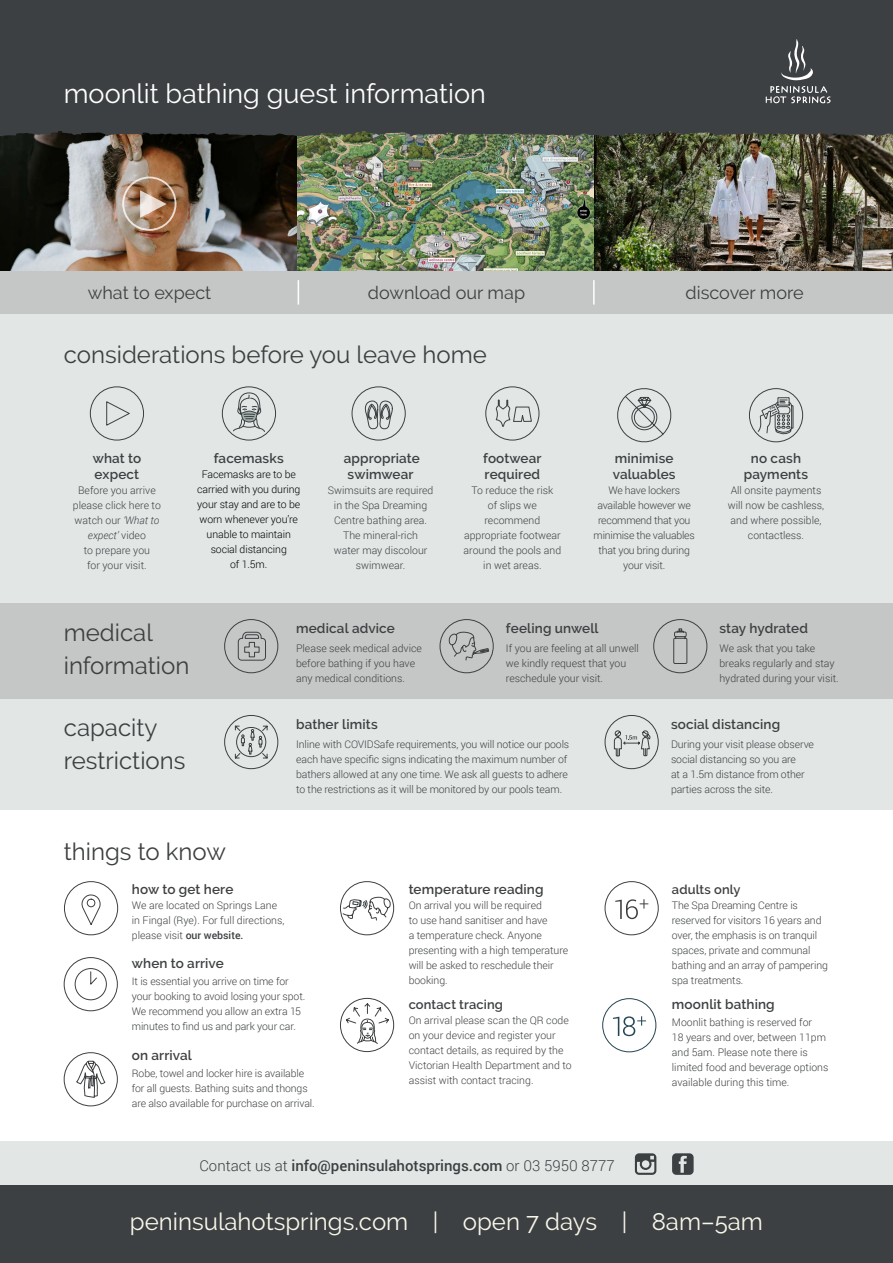
<style>
.page{position:relative;width:893px;height:1263px;background:#fff}
.page>*{position:absolute;margin:0;border:0;box-sizing:border-box;transform-origin:0 0}
.t1{font:27px "Raleway";color:#fff}
.t2{font:24px/33px "Raleway";color:#3d4042}
.t3{font:24px "Raleway";color:#f8f7ea}
.t4{font:18px "Raleway";color:#3d4042}
.t5{font:500 15px "Roboto";color:#3d4042}
.t6{font:600 13.5px/16.5px "Raleway";letter-spacing:.01em;color:#3d4042}
.t7{font:600 12.9px "Raleway";letter-spacing:.01em;color:#3d4042}
.t8{font:300 10.5px/15px "Roboto";letter-spacing:-.005em;color:#3d4042}
.t9{font:300 10.5px/15px "Roboto";letter-spacing:-.01em;color:#000;text-align:center}
.s1{font-style:italic}
.s2{font-weight:500}
.s3{font-weight:300}
</style>
<div class="page">
<div style="left:0;top:296px;width:893px;height:327px;background:#e2e7e6"></div>
<img style="left:0;top:136px;width:893px;height:135px">
<div style="left:0;top:0;width:893px;height:136px;background:#3d4042"></div>
<svg style="left:766px;top:86px;width:65px;height:17px"></svg>
<svg style="left:781px;top:39px;width:32px;height:41px"></svg>
<div style="left:0;top:271px;width:893px;height:43px;background:#c5c6c6"></div>
<svg style="left:298px;top:280px;width:1px;height:25px"></svg>
<hr style="left:593px;top:280px;width:2px;height:25px;background:#fff">
<div style="left:122px;top:177px;width:54px;height:54px;border:2px solid #fff;border-radius:50%"></div>
<svg style="left:140px;top:190px;width:27px;height:28px"></svg>
<div style="left:0;top:1141px;width:893px;height:56px;background:#e2e7e6"></div>
<div style="left:0;top:1186px;width:893px;height:77px;background:#3d4042"></div>
<svg style="left:672px;top:1153px;width:22px;height:22px"></svg>
<svg style="left:635px;top:1153px;width:21px;height:22px"></svg>
<svg style="left:749px;top:389px;width:54px;height:53px"></svg>
<div style="left:749px;top:388px;width:54px;height:54px;border:1px solid #3d4042;border-radius:50%"></div>
<div style="left:485px;top:386px;width:54px;height:54px;border:1px solid #3d4042;border-radius:50%"></div>
<svg style="left:495px;top:399px;width:37px;height:28px"></svg>
<div style="left:352px;top:386px;width:54px;height:54px;border:1px solid #3d4042;border-radius:50%"></div>
<svg style="left:365px;top:400px;width:28px;height:30px"></svg>
<svg style="left:617px;top:388px;width:55px;height:55px"></svg>
<div style="left:90px;top:386px;width:54px;height:54px;border:1px solid #3d4042;border-radius:50%"></div>
<svg style="left:106px;top:401px;width:24px;height:25px"></svg>
<div style="left:222px;top:386px;width:54px;height:54px;border:1px solid #3d4042;border-radius:50%"></div>
<svg style="left:232px;top:392px;width:33px;height:40px"></svg>
<div style="left:0;top:699px;width:893px;height:111px;background:#e2e7e6"></div>
<div style="left:605px;top:715px;width:54px;height:54px;border:1px solid #3d4042;border-radius:50%"></div>
<svg style="left:614px;top:730px;width:37px;height:27px"></svg>
<div style="left:224px;top:715px;width:54px;height:54px;border:1px solid #3d4042;border-radius:50%"></div>
<svg style="left:234px;top:725px;width:34px;height:34px"></svg>
<div style="left:0;top:603px;width:893px;height:96px;background:#c5c6c6"></div>
<div style="left:224px;top:619px;width:54px;height:54px;border:1px solid #3d4042;border-radius:50%"></div>
<svg style="left:238px;top:631px;width:28px;height:30px"></svg>
<div style="left:440px;top:619px;width:54px;height:54px;border:1px solid #3d4042;border-radius:50%"></div>
<svg style="left:449px;top:632px;width:40px;height:29px"></svg>
<div style="left:653px;top:619px;width:54px;height:54px;border:1px solid #3d4042;border-radius:50%"></div>
<svg style="left:673px;top:628px;width:15px;height:36px"></svg>
<div style="left:64px;top:1052px;width:54px;height:54px;border:1px solid #3d4042;border-radius:50%"></div>
<svg style="left:76px;top:1060px;width:29px;height:47px"></svg>
<div style="left:64px;top:957px;width:54px;height:54px;border:1px solid #3d4042;border-radius:50%"></div>
<svg style="left:74px;top:968px;width:33px;height:32px"></svg>
<div style="left:64px;top:881px;width:54px;height:54px;border:1px solid #3d4042;border-radius:50%"></div>
<svg style="left:81px;top:894px;width:20px;height:31px"></svg>
<div style="left:602px;top:998px;width:54px;height:54px;border:1px solid #254553;border-radius:50%"></div>
<svg style="left:613px;top:1016px;width:33px;height:20px"></svg>
<div style="left:605px;top:881px;width:54px;height:54px;border:1px solid #3d4042;border-radius:50%"></div>
<svg style="left:615px;top:899px;width:33px;height:20px"></svg>
<div style="left:340px;top:881px;width:54px;height:54px;border:1px solid #3d4042;border-radius:50%"></div>
<svg style="left:342px;top:897px;width:49px;height:24px"></svg>
<div style="left:340px;top:998px;width:54px;height:54px;border:1px solid #3d4042;border-radius:50%"></div>
<svg style="left:345px;top:1003px;width:44px;height:42px"></svg>
<svg style="left:757px;top:388px;width:37px;height:48px"></svg>
<h1 class="t1" style="left:64px;top:78px;width:424px">moonlit bathing guest information</h1>
<h3 class="t4" style="left:88px;top:283px;width:125px">what to expect</h3>
<h3 class="t4" style="left:368px;top:283px;width:159px">download our map</h3>
<h3 class="t4" style="left:686px;top:283px;width:120px">discover more</h3>
<h2 class="t2" style="left:64px;top:338px;width:425px">considerations before you leave home</h2>
<p class="t6" style="left:93px;top:450px;width:50px">what to expect</p>
<p class="t8" style="left:73px;top:483px;width:89px;text-align:center">Before you arrive please click here to watch our <span class="s1">‘What to expect’</span> video<br>to prepare you<br>for your visit.</p>
<p class="t6" style="left:214px;top:450px;width:71px">facemasks</p>
<p class="t9" style="left:197px;top:466px;width:105px">Facemasks are to be carried with you during your stay and are to be worn whenever you’re unable to maintain social distancing<br>of 1.5m.</p>
<p class="t6" style="left:344px;top:450px;width:78px">appropriate swimwear</p>
<p class="t8" style="left:328px;top:483px;width:107px;text-align:center">Swimsuits are required in the Spa Dreaming<br>Centre bathing area.<br>The mineral-rich<br>water may discolour swimwear.</p>
<h2 class="t2" style="left:64px;top:616px;width:127px">medical information</h2>
<p class="t6" style="left:296px;top:620px;width:100px">medical advice</p>
<p class="t8" style="left:296px;top:641px;width:127px">Please seek medical advice before bathing if you have any medical conditions.</p>
<p class="t6" style="left:483px;top:450px;width:60px">footwear required</p>
<p class="t8" style="left:464px;top:483px;width:99px;text-align:center">To reduce the risk<br>of slips we recommend appropriate footwear around the pools and in wet areas.</p>
<p class="t6" style="left:613px;top:450px;width:64px">minimise valuables</p>
<p class="t8" style="left:594px;top:483px;width:103px;text-align:center">We have lockers available however we recommend that you minimise the valuables that you bring during your visit.</p>
<p class="t6" style="left:506px;top:620px;width:94px">feeling unwell</p>
<p class="t8" style="left:506px;top:641px;width:134px">If you are feeling at all unwell we kindly request that you reschedule your visit.</p>
<p class="t6" style="left:744px;top:450px;width:66px;text-align:center">no cash payments</p>
<p class="t8" style="left:728px;top:483px;width:98px;text-align:center">All onsite payments will now be cashless, and where possible, contactless.</p>
<p class="t6" style="left:719px;top:620px;width:90px">stay hydrated</p>
<p class="t8" style="left:719px;top:641px;width:121px">We ask that you take breaks regularly and stay hydrated during your visit.</p>
<h2 class="t2" style="left:64px;top:711px;width:123px">capacity restrictions</h2>
<p class="t6" style="left:296px;top:716px;width:83px">bather limits</p>
<p class="t8" style="left:296px;top:737px;width:275px">Inline with COVIDSafe requirements, you will notice our pools each have specific signs indicating the maximum number of bathers allowed at any one time. We ask all guests to adhere to the restrictions as it will be monitored by our pools team.</p>
<h2 class="t2" style="left:64px;top:835px;width:164px">things to know</h2>
<p class="t6" style="left:132px;top:881px;width:103px">how to get here</p>
<p class="t8" style="left:132px;top:897px;width:154px">We are located on Springs Lane in Fingal (Rye). For full directions, please visit <span class="s2">our website.</span></p>
<p class="t6" style="left:132px;top:955px;width:94px">when to arrive</p>
<p class="t8" style="left:132px;top:974px;width:175px">It is essential you arrive on time for your booking to avoid losing your spot.<br>We recommend you allow an extra 15 minutes to find us and park your car.</p>
<p class="t6" style="left:132px;top:1046px;width:62px">on arrival</p>
<p class="t8" style="left:132px;top:1065px;width:184px">Robe, towel and locker hire is available for all guests. Bathing suits and thongs are also available for purchase on arrival.</p>
<p class="t6" style="left:409px;top:881px;width:136px">temperature reading</p>
<p class="t8" style="left:409px;top:897px;width:161px">On arrival you will be required<br>to use hand sanitiser and have<br>a temperature check. Anyone presenting with a high temperature will be asked to reschedule their booking.</p>
<p class="t7" style="left:409px;top:997px;width:96px">contact tracing</p>
<p class="t8" style="left:409px;top:1012px;width:165px">On arrival please scan the QR code on your device and register your contact details, as required by the Victorian Health Department and to assist with contact tracing.</p>
<p class="t6" style="left:671px;top:716px;width:111px">social distancing</p>
<p class="t8" style="left:671px;top:737px;width:145px">During your visit please observe social distancing so you are<br>at a 1.5m distance from other parties across the site.</p>
<p class="t7" style="left:672px;top:882px;width:70px">adults only</p>
<p class="t8" style="left:672px;top:897px;width:157px">The Spa Dreaming Centre is reserved for visitors 16 years and over, the emphasis is on tranquil spaces, private and communal bathing and an array of pampering spa treatments.</p>
<p class="t6" style="left:672px;top:996px;width:104px">moonlit bathing</p>
<p class="t8" style="left:672px;top:1014px;width:158px">Moonlit bathing is reserved for<br>18 years and over, between 11pm and 5am. Please note there is limited food and beverage options available during this time.</p>
<h3 class="t5" style="left:199px;top:1155px;width:417px"><span class="s3">Contact us at</span> info@peninsulahotsprings.com <span class="s3">or 03 5950 8777</span></h3>
<h2 class="t3" style="left:130px;top:1208px;width:635px">peninsulahotsprings.com | open 7 days | 8am–5am</h2>
</div>
